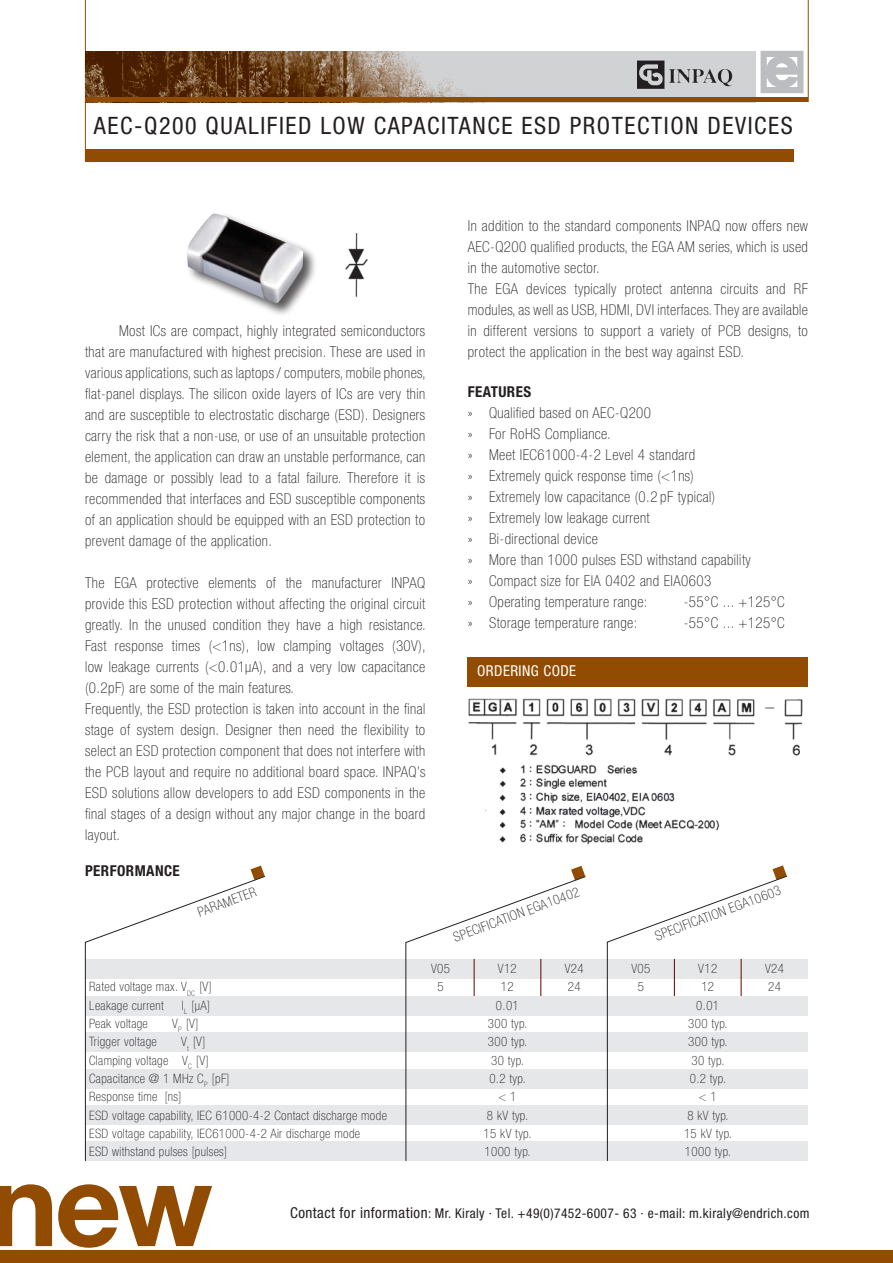
<style>
.page{position:relative;width:893px;height:1263px;background:#fff}
.page>*{position:absolute;margin:0;border:0;box-sizing:border-box;transform-origin:0 0}
.t1{font:700 116.25px "Helvetica Neue LT Std";color:#914c01}
.t2{font:condensed 24px "Helvetica Neue LT Std";letter-spacing:.065em;color:#231f20}
.t3{font:100 condensed 15px/21px "Helvetica Neue LT Std";letter-spacing:.03em;color:#231f20;text-align:justify}
.t4{font:700 condensed 15px "Helvetica Neue LT Std";letter-spacing:.03em;color:#231f20}
.t5{font:condensed 15px "Helvetica Neue LT Std";letter-spacing:.03em;color:#fff}
.t6{font:condensed 13.5px "Helvetica Neue LT Std";letter-spacing:.03em;color:#231f20}
.t7{font:100 condensed 13.5px "Helvetica Neue LT Std";color:#231f20}
.t8{font:100 condensed 12.9px "Helvetica Neue LT Std";letter-spacing:.03em;color:#231f20}
.s1{font-size:15px}
</style>
<div class="page">
<div style="left:0;top:1250px;width:893px;height:13px;background:#914c01"></div>
<div style="left:85px;top:149px;width:708px;height:13px;background:#914c01"></div>
<div style="left:761px;top:51px;width:42px;height:42px;border:6px solid #bcbdc0"></div>
<svg style="left:764px;top:55px;width:34px;height:36px"></svg>
<hr style="left:85px;top:0;width:1px;height:162px;background:#914c01">
<div style="left:85px;top:51px;width:670px;height:51px;background:#d1d2d4"></div>
<img style="left:85px;top:51px;width:400px;height:47px">
<hr style="left:85px;top:98px;width:723px;height:4px;background:#914c01">
<hr style="left:808px;top:0;width:1px;height:102px;background:#914c01">
<div style="left:185px;top:212px;width:133px;height:106px;background:#231f20;opacity:.75"></div>
<img style="left:187px;top:213px;width:116px;height:91px">
<div style="left:85px;top:996px;width:723px;height:19px;background:#e6e7e9"></div>
<div style="left:85px;top:959px;width:723px;height:19px;background:#e6e7e9"></div>
<div style="left:85px;top:1033px;width:723px;height:19px;background:#e6e7e9"></div>
<div style="left:85px;top:1069px;width:723px;height:19px;background:#e6e7e9"></div>
<div style="left:85px;top:1105px;width:723px;height:19px;background:#e6e7e9"></div>
<div style="left:85px;top:1142px;width:723px;height:19px;background:#e6e7e9"></div>
<svg style="left:571px;top:866px;width:14px;height:10px"></svg>
<svg style="left:772px;top:865px;width:15px;height:10px"></svg>
<svg style="left:405px;top:876px;width:181px;height:285px"></svg>
<svg style="left:607px;top:875px;width:181px;height:286px"></svg>
<svg style="left:251px;top:865px;width:14px;height:10px"></svg>
<svg style="left:85px;top:875px;width:181px;height:286px"></svg>
<div style="left:468px;top:657px;width:340px;height:30px;background:#914c01"></div>
<img style="left:468px;top:698px;width:335px;height:147px">
<img style="left:345px;top:233px;width:23px;height:64px">
<img style="left:637px;top:60px;width:96px;height:28px">
<hr style="left:474px;top:959px;width:1px;height:37px;background:#5e0401">
<hr style="left:541px;top:959px;width:1px;height:37px;background:#5e0401">
<hr style="left:674px;top:959px;width:1px;height:37px;background:#5e0401">
<hr style="left:741px;top:959px;width:1px;height:37px;background:#5e0401">
<p class="t2" style="left:94px;top:112px;width:700px">AEC-Q200 QUALIFIED LOW CAPACITANCE ESD PROTECTION DEVICES</p>
<p class="t3" style="left:85px;top:320px;width:342px;text-indent:34px">Most ICs are compact, highly integrated semiconductors that are manufactured with highest precision. These are used in various applications, such as laptops / computers, mobile phones, flat-panel displays. The silicon oxide layers of ICs are very thin and are susceptible to electrostatic discharge (ESD). Designers carry the risk that a non-use, or use of an unsuitable protection element, the application can draw an unstable performance, can be damage or possibly lead to a fatal failure. Therefore it is recommended that interfaces and ESD susceptible components of an application should be equipped with an ESD protection to prevent damage of the application.</p>
<p class="t3" style="left:85px;top:572px;width:342px">The EGA protective elements of the manufacturer INPAQ provide this ESD protection without affecting the original circuit greatly. In the unused condition they have a high resistance.<br>Fast response times (&lt;1ns), low clamping voltages (30V), low leakage currents (&lt;0.01μA), and a very low capacitance (0.2pF) are some of the main features.</p>
<p class="t3" style="left:85px;top:698px;width:342px">Frequently, the ESD protection is taken into account in the final stage of system design. Designer then need the flexibility to select an ESD protection component that does not interfere with the PCB layout and require no additional board space. INPAQ’s ESD solutions allow developers to add ESD components in the final stages of a design without any major change in the board layout.</p>
<p class="t4" style="left:85px;top:862px;width:96px">PERFORMANCE</p>
<p class="t7" style="left:195px;top:905px;width:63px;rotate:-20deg">PARAMETER</p>
<p class="t3" style="left:468px;top:215px;width:342px">In addition to the standard components INPAQ now offers new AEC-Q200 qualified products, the EGA AM series, which is used in the automotive sector.</p>
<p class="t3" style="left:468px;top:278px;width:342px">The EGA devices typically protect antenna circuits and RF modules, as well as USB, HDMI, DVI interfaces. They are available in different versions to support a variety of PCB designs, to protect the application in the best way against ESD.</p>
<p class="t4" style="left:468px;top:382px;width:65px">FEATURES</p>
<p class="t3" style="left:468px;top:402px;width:185px">» Qualified based on AEC-Q200</p>
<p class="t3" style="left:468px;top:423px;width:144px">» For RoHS Compliance.</p>
<p class="t3" style="left:468px;top:444px;width:229px">» Meet IEC61000-4-2 Level 4 standard</p>
<p class="t3" style="left:468px;top:465px;width:228px">» Extremely quick response time (&lt;1ns)</p>
<p class="t3" style="left:468px;top:486px;width:249px">» Extremely low capacitance (0.2 pF typical)</p>
<p class="t3" style="left:468px;top:507px;width:183px">» Extremely low leakage current</p>
<p class="t3" style="left:468px;top:528px;width:132px">» Bi-directional device</p>
<p class="t3" style="left:468px;top:549px;width:285px">» More than 1000 pulses ESD withstand capability</p>
<p class="t3" style="left:468px;top:570px;width:245px">» Compact size for EIA 0402 and EIA0603</p>
<p class="t3" style="left:468px;top:591px;width:181px">» Operating temperature range:</p>
<p class="t3" style="left:684px;top:591px;width:102px">-55°C ... +125°C</p>
<p class="t3" style="left:468px;top:612px;width:171px">» Storage temperature range:</p>
<p class="t3" style="left:684px;top:612px;width:102px">-55°C ... +125°C</p>
<p class="t5" style="left:477px;top:662px;width:101px">ORDERING CODE</p>
<p class="t7" style="left:451px;top:930px;width:135px;rotate:-20deg">SPECIFICATION EGA10402</p>
<p class="t7" style="left:653px;top:928px;width:135px;rotate:-20deg">SPECIFICATION EGA10603</p>
<p class="t8" style="left:431px;top:961px;width:20px">V05</p>
<p class="t8" style="left:498px;top:961px;width:20px">V12</p>
<p class="t8" style="left:565px;top:961px;width:20px">V24</p>
<p class="t8" style="left:631px;top:961px;width:20px">V05</p>
<p class="t8" style="left:698px;top:961px;width:20px">V12</p>
<p class="t8" style="left:765px;top:961px;width:20px">V24</p>
<p class="t8" style="left:89px;top:980px;width:124px">Rated voltage max. V<sub>DC</sub> [V]</p>
<p class="t8" style="left:437px;top:980px;width:8px">5</p>
<p class="t8" style="left:501px;top:980px;width:14px">12</p>
<p class="t8" style="left:568px;top:980px;width:14px">24</p>
<p class="t8" style="left:638px;top:980px;width:8px">5</p>
<p class="t8" style="left:701px;top:980px;width:14px">12</p>
<p class="t8" style="left:768px;top:980px;width:14px">24</p>
<p class="t8" style="left:89px;top:998px;width:76px">Leakage current</p>
<p class="t8" style="left:182px;top:998px;width:30px">I<sub>L</sub> [µA]</p>
<p class="t8" style="left:496px;top:998px;width:24px">0.01</p>
<p class="t8" style="left:696px;top:998px;width:24px">0.01</p>
<p class="t8" style="left:89px;top:1016px;width:60px">Peak voltage</p>
<p class="t8" style="left:172px;top:1016px;width:28px">V<sub>P</sub> [V]</p>
<p class="t8" style="left:488px;top:1016px;width:41px">300 typ.</p>
<p class="t8" style="left:688px;top:1016px;width:41px">300 typ.</p>
<p class="t8" style="left:89px;top:1034px;width:69px">Trigger voltage</p>
<p class="t8" style="left:181px;top:1034px;width:26px">V<sub>t</sub> [V]</p>
<p class="t8" style="left:488px;top:1034px;width:41px">300 typ.</p>
<p class="t8" style="left:688px;top:1034px;width:41px">300 typ.</p>
<p class="t8" style="left:89px;top:1053px;width:121px">Clamping voltage V<sub>C</sub> [V]</p>
<p class="t8" style="left:491px;top:1053px;width:34px">30 typ.</p>
<p class="t8" style="left:691px;top:1053px;width:34px">30 typ.</p>
<p class="t8" style="left:89px;top:1071px;width:142px">Capacitance @ 1 MHz C<sub>P</sub> [pF]</p>
<p class="t8" style="left:489px;top:1071px;width:38px">0.2 typ.</p>
<p class="t8" style="left:690px;top:1071px;width:38px">0.2 typ.</p>
<p class="t8" style="left:89px;top:1089px;width:94px">Response time [ns]</p>
<p class="t8" style="left:498px;top:1089px;width:19px">&lt; 1</p>
<p class="t8" style="left:699px;top:1089px;width:19px">&lt; 1</p>
<p class="t8" style="left:89px;top:1108px;width:299px">ESD voltage capability, IEC 61000-4-2 Contact discharge mode</p>
<p class="t8" style="left:487px;top:1108px;width:43px">8 kV typ.</p>
<p class="t8" style="left:687px;top:1108px;width:43px">8 kV typ.</p>
<p class="t8" style="left:89px;top:1126px;width:273px">ESD voltage capability, IEC61000-4-2 Air discharge mode</p>
<p class="t8" style="left:484px;top:1126px;width:49px">15 kV typ.</p>
<p class="t8" style="left:684px;top:1126px;width:49px">15 kV typ.</p>
<p class="t8" style="left:89px;top:1144px;width:140px">ESD withstand pulses [pulses]</p>
<p class="t8" style="left:485px;top:1144px;width:48px">1000 typ.</p>
<p class="t8" style="left:685px;top:1144px;width:48px">1000 typ.</p>
<p class="t1" style="left:-11px;top:1133px;width:225px">new</p>
<p class="t6" style="left:290px;top:1206px;width:521px"><span class="s1">Contact for information</span>: Mr. Kiraly · Tel. +49(0)7452-6007- 63 · e-mail: m.kiraly@endrich.com</p>
</div>
